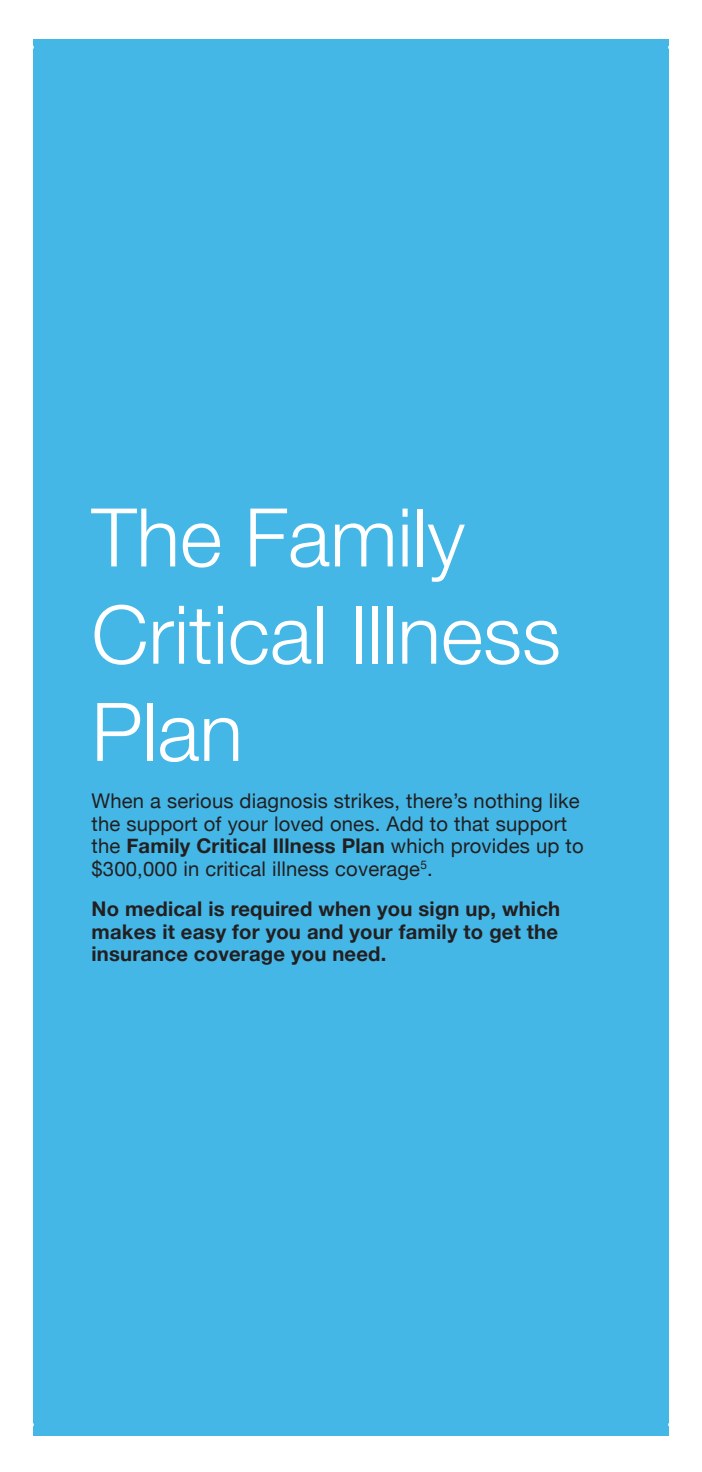
<style>
.page{position:relative;width:702px;height:1472px;background:#fff}
.page>*{position:absolute;margin:0;border:0;box-sizing:border-box;transform-origin:0 0}
.t1{font:300 81px "Helvetica Neue";color:#fff}
.t2{font:20.25px/22.5px "Helvetica Neue";letter-spacing:.01em;color:#231f20}
.t3{font:700 20.25px/22.5px "Helvetica Neue";letter-spacing:.01em;color:#231f20;text-align:justify}
.s1{font-weight:700}
</style>
<div class="page">
<div style="left:33px;top:39px;width:636px;height:1397px;background:#44b7e7"></div>
<hr style="left:0;top:46px;width:34px;height:3px;background:#fff">
<hr style="left:668px;top:46px;width:34px;height:3px;background:#fff">
<hr style="left:0;top:1423px;width:34px;height:3px;background:#fff">
<hr style="left:668px;top:1423px;width:34px;height:3px;background:#fff">
<p class="t1" style="left:91px;top:472px;width:375px">The Family</p>
<p class="t1" style="left:91px;top:569px;width:471px">Critical Illness</p>
<p class="t1" style="left:91px;top:666px;width:153px">Plan</p>
<p class="t2" style="left:91px;top:791px;width:494px">When a serious diagnosis strikes, there’s nothing like the support of your loved ones. Add to that support the <span class="s1">Family Critical Illness Plan</span> which provides up to $300,000 in critical illness coverage<sup>5</sup>.</p>
<p class="t3" style="left:91px;top:898px;width:470px">No medical is required when you sign up, which makes it easy for you and your family to get the insurance coverage you need.</p>
</div>
